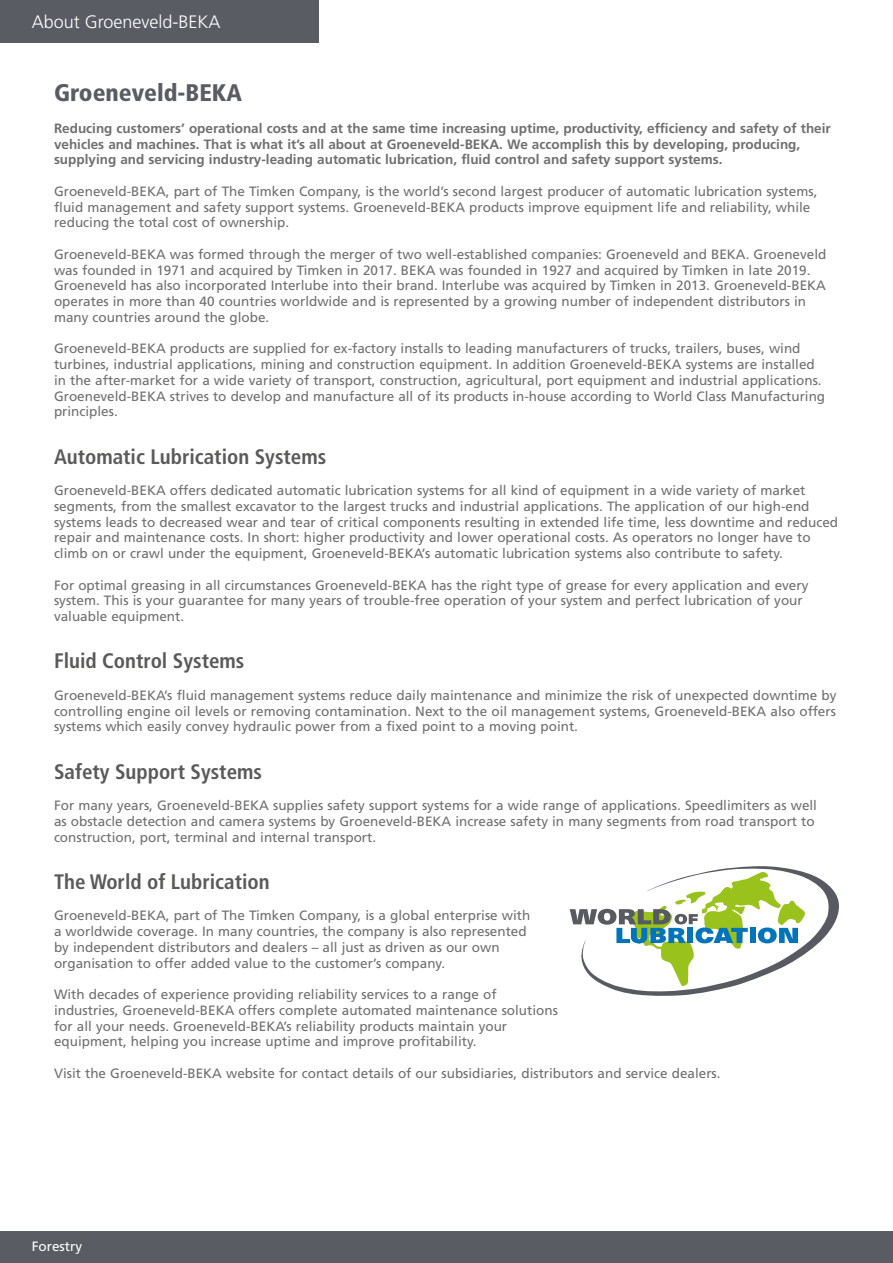
<style>
.page{position:relative;width:893px;height:1263px;background:#fff}
.page>*{position:absolute;margin:0;border:0;box-sizing:border-box;transform-origin:0 0}
.t1{font:900 condensed 24px "Frutiger LT Std";color:#5a5c63}
.t2{font:700 condensed 21px "Frutiger LT Std";color:#5a5a59}
.t3{font:300 18px "Frutiger LT Std";color:#fff}
.t4{font:13.5px/15.8px "Frutiger LT Std";color:#706f6f}
.t5{font:700 13.5px/15.8px "Frutiger LT Std";color:#706f6f}
.t6{font:13.5px "Frutiger LT Std";color:#fff}
</style>
<div class="page">
<div style="left:0;top:0;width:319px;height:43px;background:#5a5c63"></div>
<div style="left:0;top:1231px;width:893px;height:32px;background:#5a5c63"></div>
<svg style="left:570px;top:866px;width:269px;height:130px"></svg>
<h3 class="t3" style="left:32px;top:12px;width:190px">About Groeneveld-BEKA</h3>
<h1 class="t1" style="left:54px;top:78px;width:190px">Groeneveld-BEKA</h1>
<p class="t5" style="left:54px;top:120px;width:778px">Reducing customers’ operational costs and at the same time increasing uptime, productivity, efficiency and safety of their vehicles and machines. That is what it’s all about at Groeneveld-BEKA. We accomplish this by developing, producing, supplying and servicing industry-leading automatic lubrication, fluid control and safety support systems.</p>
<p class="t4" style="left:54px;top:183px;width:765px">Groeneveld-BEKA, part of The Timken Company, is the world’s second largest producer of automatic lubrication systems, fluid management and safety support systems. Groeneveld-BEKA products improve equipment life and reliability, while reducing the total cost of ownership.</p>
<p class="t4" style="left:54px;top:246px;width:774px">Groeneveld-BEKA was formed through the merger of two well-established companies: Groeneveld and BEKA. Groeneveld was founded in 1971 and acquired by Timken in 2017. BEKA was founded in 1927 and acquired by Timken in late 2019.<br>Groeneveld has also incorporated Interlube into their brand. Interlube was acquired by Timken in 2013. Groeneveld-BEKA operates in more than 40 countries worldwide and is represented by a growing number of independent distributors in many countries around the globe.</p>
<p class="t4" style="left:54px;top:341px;width:773px">Groeneveld-BEKA products are supplied for ex-factory installs to leading manufacturers of trucks, trailers, buses, wind turbines, industrial applications, mining and construction equipment. In addition Groeneveld-BEKA systems are installed in the after-market for a wide variety of transport, construction, agricultural, port equipment and industrial applications.<br>Groeneveld-BEKA strives to develop and manufacture all of its products in-house according to World Class Manufacturing principles.</p>
<h2 class="t2" style="left:54px;top:444px;width:274px">Automatic Lubrication Systems</h2>
<p class="t4" style="left:54px;top:483px;width:786px">Groeneveld-BEKA offers dedicated automatic lubrication systems for all kind of equipment in a wide variety of market segments, from the smallest excavator to the largest trucks and industrial applications. The application of our high-end systems leads to decreased wear and tear of critical components resulting in extended life time, less downtime and reduced repair and maintenance costs. In short: higher productivity and lower operational costs. As operators no longer have to climb on or crawl under the equipment, Groeneveld-BEKA’s automatic lubrication systems also contribute to safety.</p>
<p class="t4" style="left:54px;top:577px;width:756px">For optimal greasing in all circumstances Groeneveld-BEKA has the right type of grease for every application and every system. This is your guarantee for many years of trouble-free operation of your system and perfect lubrication of your valuable equipment.</p>
<h2 class="t2" style="left:54px;top:649px;width:192px">Fluid Control Systems</h2>
<p class="t4" style="left:54px;top:687px;width:784px;text-align:justify">Groeneveld-BEKA’s fluid management systems reduce daily maintenance and minimize the risk of unexpected downtime by controlling engine oil levels or removing contamination. Next to the oil management systems, Groeneveld-BEKA also offers systems which easily convey hydraulic power from a fixed point to a moving point.</p>
<h2 class="t2" style="left:54px;top:759px;width:210px">Safety Support Systems</h2>
<p class="t4" style="left:54px;top:798px;width:765px">For many years, Groeneveld-BEKA supplies safety support systems for a wide range of applications. Speedlimiters as well as obstacle detection and camera systems by Groeneveld-BEKA increase safety in many segments from road transport to construction, port, terminal and internal transport.</p>
<h2 class="t2" style="left:54px;top:869px;width:217px">The World of Lubrication</h2>
<p class="t4" style="left:54px;top:908px;width:478px">Groeneveld-BEKA, part of The Timken Company, is a global enterprise with a worldwide coverage. In many countries, the company is also represented by independent distributors and dealers – all just as driven as our own organisation to offer added value to the customer’s company.</p>
<p class="t4" style="left:54px;top:987px;width:505px">With decades of experience providing reliability services to a range of industries, Groeneveld-BEKA offers complete automated maintenance solutions for all your needs. Groeneveld-BEKA’s reliability products maintain your equipment, helping you increase uptime and improve profitability.</p>
<p class="t4" style="left:54px;top:1065px;width:668px">Visit the Groeneveld-BEKA website for contact details of our subsidiaries, distributors and service dealers.</p>
<p class="t6" style="left:32px;top:1238px;width:52px">Forestry</p>
</div>
